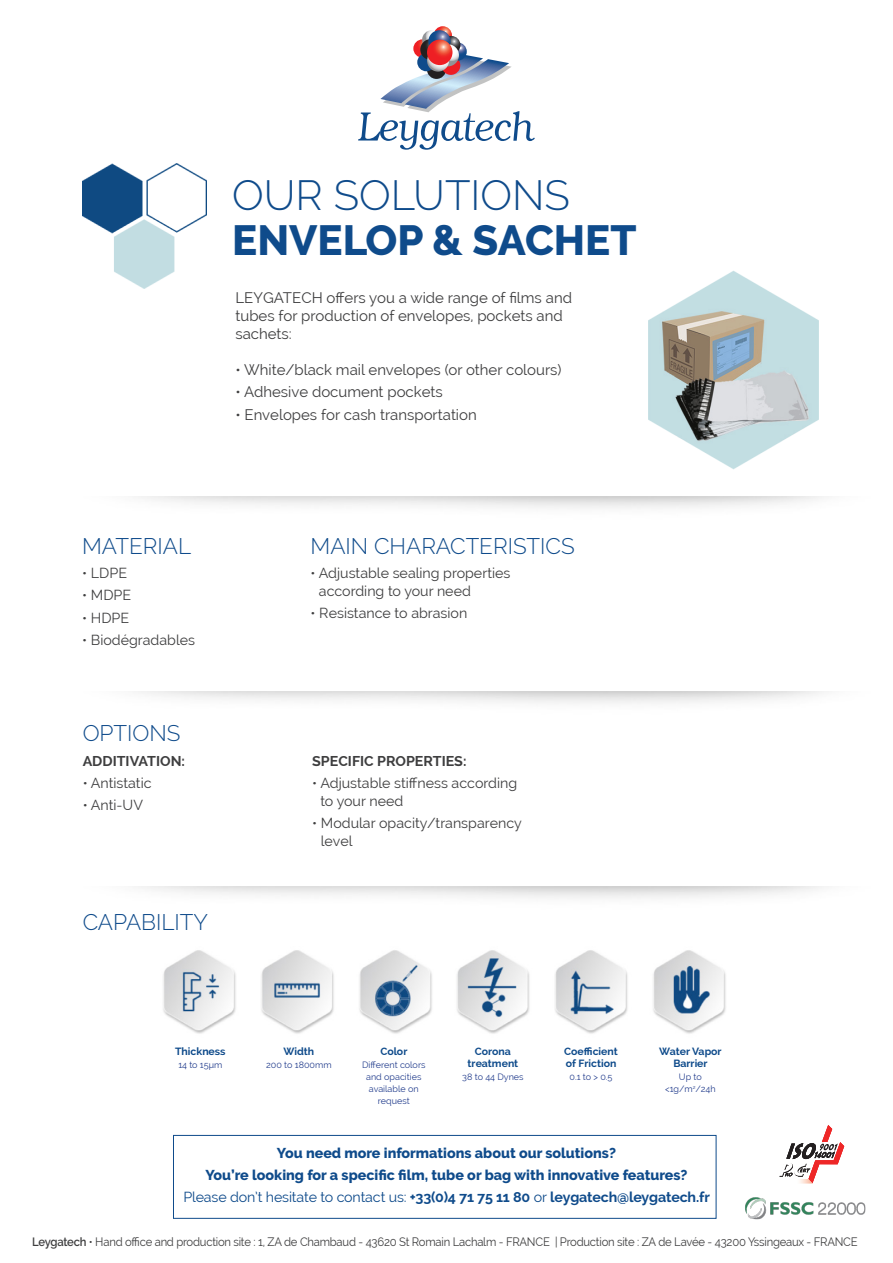
<style>
.page{position:relative;width:893px;height:1263px;background:#fff}
.page>*{position:absolute;margin:0;border:0;box-sizing:border-box;transform-origin:0 0}
.t1{font:800 42px/45px "Raleway";color:#0f4b8b}
.t2{font:300 22.5px "Raleway";color:#0f4b8b}
.t3{font:15px/18px "Raleway";color:#3e3e3f}
.t4{font:14.25px/18px "Raleway";color:#3e3e3f}
.t5{font:800 14.25px "Raleway";color:#0f4b8b}
.t6{font:700 14.25px "Raleway";letter-spacing:-.01em;color:#0f4b8b}
.t7{font:700 14.25px "Raleway";color:#3e3e3f}
.t8{font:12px "Raleway";letter-spacing:-.02em;color:#3e3e3f;scale:.94 1}
.t9{font:700 10.5px/12px "Raleway";color:#0f4b8b;text-align:center}
.t10{font:9px/12px "Raleway";color:#253f8e;text-align:center}
.s1{font-weight:300}
.s2{font-weight:400}
.s3{font-weight:600}
</style>
<div class="page">
<div style="left:173px;top:1135px;width:543px;height:84px;border:1px solid #0f4b8b"></div>
<svg style="left:358px;top:55px;width:177px;height:95px"></svg>
<div style="left:427px;top:60px;width:19px;height:19px;background:#231f20;border-radius:50%"></div>
<svg style="left:413px;top:39px;width:19px;height:19px"></svg>
<svg style="left:434px;top:26px;width:18px;height:19px"></svg>
<div style="left:441px;top:56px;width:19px;height:19px;background:#ee1d23;border-radius:50%"></div>
<svg style="left:417px;top:53px;width:18px;height:18px"></svg>
<svg style="left:449px;top:42px;width:18px;height:19px"></svg>
<svg style="left:422px;top:30px;width:19px;height:19px"></svg>
<svg style="left:442px;top:36px;width:18px;height:18px"></svg>
<svg style="left:437px;top:44px;width:22px;height:22px"></svg>
<svg style="left:420px;top:39px;width:21px;height:21px"></svg>
<svg style="left:427px;top:50px;width:22px;height:22px"></svg>
<svg style="left:428px;top:30px;width:23px;height:22px"></svg>
<svg style="left:427px;top:40px;width:25px;height:25px"></svg>
<img style="left:82px;top:164px;width:124px;height:125px">
<img style="left:648px;top:271px;width:171px;height:199px">
<img style="left:745px;top:1197px;width:121px;height:23px">
<svg style="left:779px;top:1125px;width:65px;height:58px"></svg>
<img style="left:163px;top:950px;width:563px;height:84px">
<p class="t1" style="left:232px;top:173px;width:406px"><span class="s1">OUR SOLUTIONS<br></span>ENVELOP &amp; SACHET</p>
<p class="t3" style="left:235px;top:289px;width:338px">LEYGATECH offers you a wide range of films and tubes for production of envelopes, pockets and sachets:</p>
<p class="t3" style="left:235px;top:361px;width:328px">• White/black mail envelopes (or other colours)</p>
<p class="t3" style="left:235px;top:383px;width:209px">• Adhesive document pockets</p>
<p class="t3" style="left:235px;top:405px;width:243px">• Envelopes for cash transportation</p>
<p class="t2" style="left:82px;top:533px;width:111px">MATERIAL</p>
<p class="t4" style="left:82px;top:564px;width:46px">• LDPE</p>
<p class="t4" style="left:82px;top:586px;width:51px">• MDPE</p>
<p class="t4" style="left:82px;top:609px;width:49px">• HDPE</p>
<p class="t4" style="left:82px;top:631px;width:114px">• Biodégradables</p>
<p class="t2" style="left:83px;top:720px;width:99px">OPTIONS</p>
<p class="t7" style="left:83px;top:752px;width:104px">ADDITIVATION:</p>
<p class="t4" style="left:83px;top:774px;width:70px">• Antistatic</p>
<p class="t4" style="left:83px;top:796px;width:62px">• Anti-UV</p>
<p class="t2" style="left:83px;top:909px;width:127px">CAPABILITY</p>
<p class="t2" style="left:311px;top:533px;width:266px">MAIN CHARACTERISTICS</p>
<p class="t4" style="left:319px;top:564px;width:193px;text-indent:-8px">• Adjustable sealing properties according to your need</p>
<p class="t4" style="left:311px;top:604px;width:158px">• Resistance to abrasion</p>
<p class="t7" style="left:312px;top:752px;width:156px">SPECIFIC PROPERTIES:</p>
<p class="t4" style="left:320px;top:774px;width:198px;text-indent:-8px">• Adjustable stiffness according to your need</p>
<p class="t4" style="left:321px;top:814px;width:202px;text-indent:-9px">• Modular opacity/transparency level</p>
<p class="t9" style="left:175px;top:1045px;width:52px">Thickness</p>
<p class="t10" style="left:178px;top:1058px;width:46px">14 to 15μm</p>
<p class="t9" style="left:283px;top:1045px;width:32px">Width</p>
<p class="t10" style="left:266px;top:1058px;width:67px">200 to 1800mm</p>
<p class="t9" style="left:380px;top:1045px;width:29px">Color</p>
<p class="t10" style="left:362px;top:1058px;width:65px">Different colors and opacities available on request</p>
<p class="t9" style="left:468px;top:1045px;width:52px">Corona treatment</p>
<p class="t10" style="left:462px;top:1070px;width:63px">38 to 44 Dynes</p>
<p class="t9" style="left:564px;top:1045px;width:55px;text-align:left">Coefficient of Friction</p>
<p class="t10" style="left:570px;top:1070px;width:44px">0.1 to &gt; 0.5</p>
<p class="t9" style="left:659px;top:1045px;width:64px">Water Vapor<br>Barrier</p>
<p class="t10" style="left:665px;top:1070px;width:52px">Up to &lt;1g/m<sup>2</sup>/24h</p>
<p class="t5" style="left:277px;top:1145px;width:341px">You need more informations about our solutions?</p>
<p class="t5" style="left:205px;top:1167px;width:484px">You’re looking for a specific film, tube or bag with innovative features?</p>
<p class="t6" style="left:183px;top:1189px;width:528px"><span class="s2">Please don’t hesitate to contact us:</span> +33(0)4 71 75 11 80 <span class="s2">or</span> leygatech@leygatech.fr</p>
<p class="t8" style="left:32px;top:1235px;width:880px"><span class="s3">Leygatech</span> • Hand office and production site : 1, ZA de Chambaud - 43620 St Romain Lachalm - FRANCE | Production site : ZA de Lavée - 43200 Yssingeaux - FRANCE</p>
</div>
